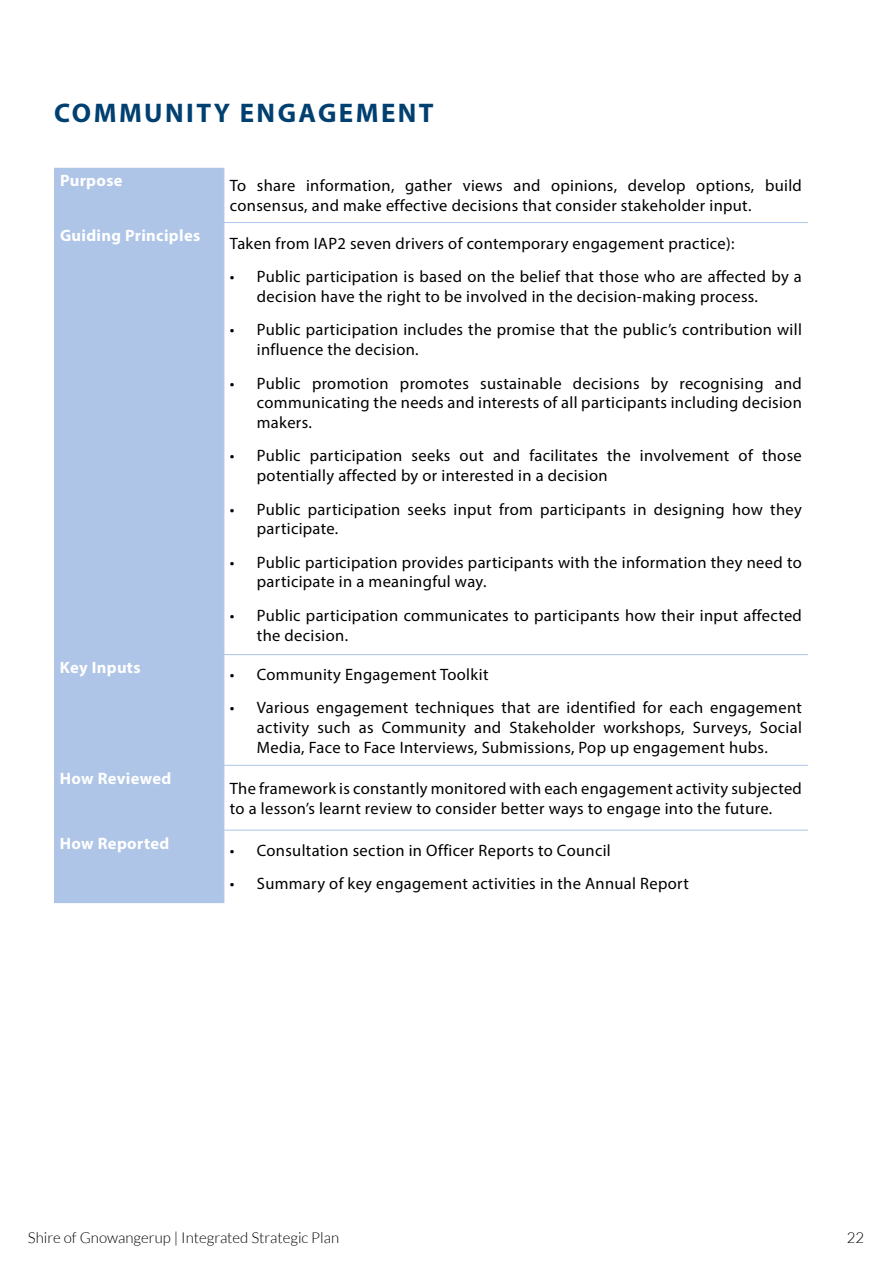
<style>
.page{position:relative;width:893px;height:1263px;background:#fff}
.page>*{position:absolute;margin:0;border:0;box-sizing:border-box;transform-origin:0 0}
.t1{font:700 27px "Myriad Pro";letter-spacing:.09em;color:#004071}
.t2{font:16.5px/19.8px "Myriad Pro";letter-spacing:.02em;color:#000}
.t3{font:700 16.5px "Myriad Pro";letter-spacing:.02em;color:#fff}
.t4{font:300 15px "Lato";color:#000}
</style>
<div class="page">
<div style="left:54px;top:168px;width:170px;height:735px;background:#aec5e7"></div>
<hr style="left:224px;top:168px;width:1px;height:54px;background:#aec5e7">
<hr style="left:54px;top:222px;width:170px;height:1px;background:#aec5e7">
<hr style="left:224px;top:222px;width:584px;height:1px;background:#aec5e7">
<hr style="left:224px;top:223px;width:1px;height:431px;background:#aec5e7">
<hr style="left:54px;top:654px;width:170px;height:1px;background:#aec5e7">
<hr style="left:224px;top:654px;width:584px;height:1px;background:#aec5e7">
<hr style="left:224px;top:655px;width:1px;height:110px;background:#aec5e7">
<hr style="left:54px;top:765px;width:170px;height:1px;background:#aec5e7">
<hr style="left:224px;top:765px;width:584px;height:1px;background:#aec5e7">
<hr style="left:224px;top:766px;width:1px;height:64px;background:#aec5e7">
<hr style="left:54px;top:830px;width:170px;height:1px;background:#aec5e7">
<hr style="left:224px;top:830px;width:584px;height:1px;background:#aec5e7">
<hr style="left:224px;top:830px;width:1px;height:73px;background:#aec5e7">
<h1 class="t1" style="left:54px;top:95px;width:381px">COMMUNITY ENGAGEMENT</h1>
<p class="t3" style="left:60px;top:170px;width:64px">Purpose</p>
<p class="t2" style="left:230px;top:176px;width:573px">To share information, gather views and opinions, develop options, build consensus, and make effective decisions that consider stakeholder input.</p>
<p class="t3" style="left:60px;top:225px;width:142px">Guiding Principles</p>
<p class="t2" style="left:230px;top:233px;width:506px">Taken from IAP2 seven drivers of contemporary engagement practice):</p>
<p class="t2" style="left:257px;top:267px;width:546px;text-indent:-27px">• Public participation is based on the belief that those who are affected by a decision have the right to be involved in the decision-making process.</p>
<p class="t2" style="left:257px;top:320px;width:546px;text-indent:-27px">• Public participation includes the promise that the public’s contribution will influence the decision.</p>
<p class="t2" style="left:257px;top:373px;width:546px;text-align:justify;text-indent:-27px">• Public promotion promotes sustainable decisions by recognising and communicating the needs and interests of all participants including decision makers.</p>
<p class="t2" style="left:257px;top:446px;width:546px;text-indent:-27px">• Public participation seeks out and facilitates the involvement of those potentially affected by or interested in a decision</p>
<p class="t2" style="left:257px;top:499px;width:546px;text-indent:-27px">• Public participation seeks input from participants in designing how they participate.</p>
<p class="t2" style="left:257px;top:552px;width:546px;text-indent:-27px">• Public participation provides participants with the information they need to participate in a meaningful way.</p>
<p class="t2" style="left:257px;top:605px;width:546px;text-indent:-27px">• Public participation communicates to participants how their input affected the decision.</p>
<p class="t3" style="left:60px;top:657px;width:82px">Key Inputs</p>
<p class="t2" style="left:230px;top:664px;width:260px">• Community Engagement Toolkit</p>
<p class="t2" style="left:257px;top:697px;width:546px;text-align:justify;text-indent:-27px">• Various engagement techniques that are identified for each engagement activity such as Community and Stakeholder workshops, Surveys, Social Media, Face to Face Interviews, Submissions, Pop up engagement hubs.</p>
<p class="t3" style="left:60px;top:767px;width:113px">How Reviewed</p>
<p class="t2" style="left:230px;top:778px;width:574px">The framework is constantly monitored with each engagement activity subjected to a lesson’s learnt review to consider better ways to engage into the future.</p>
<p class="t3" style="left:60px;top:832px;width:111px">How Reported</p>
<p class="t2" style="left:230px;top:840px;width:382px">• Consultation section in Officer Reports to Council</p>
<p class="t2" style="left:230px;top:874px;width:460px">• Summary of key engagement activities in the Annual Report</p>
<p class="t4" style="left:28px;top:1230px;width:313px">Shire of Gnowangerup | Integrated Strategic Plan</p>
<p class="t4" style="left:847px;top:1230px;width:19px">22</p>
</div>
